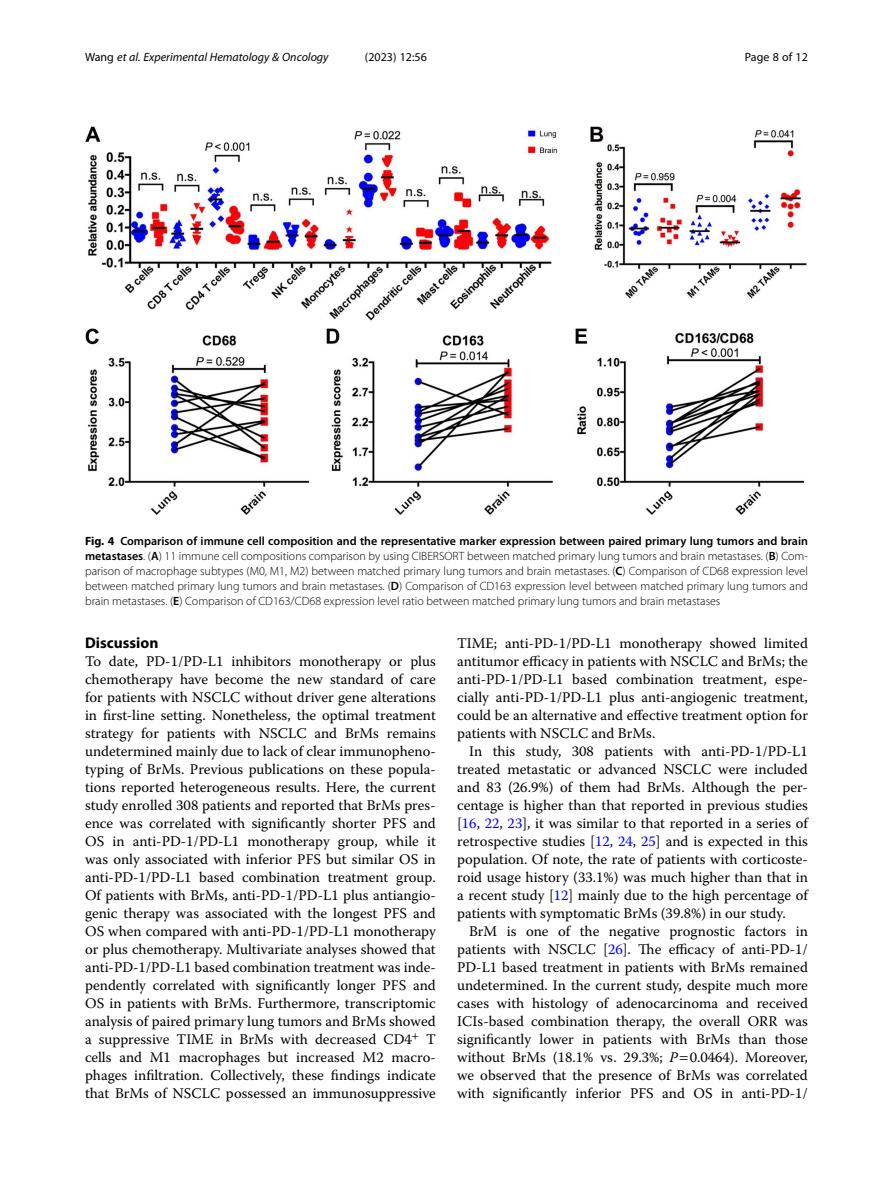
<style>
.page{position:relative;width:893px;height:1191px;background:#fff}
.page>*{position:absolute;margin:0;border:0;box-sizing:border-box;transform-origin:0 0}
.Head_1{font:700 15.45px "Myriad Pro";color:#000}
.Body_Text{font:14.7px/18px "Warnock Pro";color:#000;text-align:justify}
.Body_Text_Indent{font:14.7px/18px "Warnock Pro";color:#000;text-align:justify}
.Figure_Caption{font:300 12px/15px "Myriad Pro";color:#000;text-align:justify}
.t1{font:italic 12px "Myriad Pro";color:#000}
.t2{font:12px "Myriad Pro";color:#000}
.s1{font-style:normal}
.s2{font-weight:700}
.s3{font-weight:600}
.s4{color:#00f}
.s5{font-style:italic}
</style>
<div class="page">
<img style="left:85px;top:126px;width:722px;height:389px">
<p class="t1" style="left:85px;top:50px;width:245px"><span class="s1">Wang</span> et al. Experimental Hematology &amp; Oncology</p>
<p class="t2" style="left:365px;top:50px;width:63px">(2023) 12:56</p>
<p class="t2" style="left:745px;top:50px;width:65px">Page 8 of 12</p>
<p class="Figure_Caption" style="left:85px;top:533px;width:724px"><span class="s2">Fig. 4</span> <span class="s3">Comparison of immune cell composition and the representative marker expression between paired primary lung tumors and brain metastases</span>. (<span class="s3">A</span>) 11 immune cell compositions comparison by using CIBERSORT between matched primary lung tumors and brain metastases. (<span class="s3">B</span>) Com&shy;parison of macrophage subtypes (M0, M1, M2) between matched primary lung tumors and brain metastases. (<span class="s3">C</span>) Comparison of CD68 expression level between matched primary lung tumors and brain metastases. (<span class="s3">D</span>) Comparison of CD163 expression level between matched primary lung tumors and brain metastases. (<span class="s3">E</span>) Comparison of CD163/CD68 expression level ratio between matched primary lung tumors and brain metastases</p>
<p class="Head_1" style="left:85px;top:633px;width:75px">Discussion</p>
<p class="Body_Text" style="left:85px;top:652px;width:352px">To date, PD-1/PD-L1 inhibitors monotherapy or plus chemotherapy have become the new standard of care for patients with NSCLC without driver gene alterations in first-line setting. Nonetheless, the optimal treatment strategy for patients with NSCLC and BrMs remains undetermined mainly due to lack of clear immunopheno&shy;typing of BrMs. Previous publications on these popula&shy;tions reported heterogeneous results. Here, the current study enrolled 308 patients and reported that BrMs pres&shy;ence was correlated with significantly shorter PFS and OS in anti-PD-1/PD-L1 monotherapy group, while it was only associated with inferior PFS but similar OS in anti-PD-1/PD-L1 based combination treatment group.<br>Of patients with BrMs, anti-PD-1/PD-L1 plus antiangio&shy;genic therapy was associated with the longest PFS and OS when compared with anti-PD-1/PD-L1 monotherapy or plus chemotherapy. Multivariate analyses showed that anti-PD-1/PD-L1 based combination treatment was inde&shy;pendently correlated with significantly longer PFS and OS in patients with BrMs. Furthermore, transcriptomic analysis of paired primary lung tumors and BrMs showed a suppressive TIME in BrMs with decreased CD4<sup>+</sup> T cells and M1 macrophages but increased M2 macro&shy;phages infiltration. Collectively, these findings indicate that BrMs of NSCLC possessed an immunosuppressive</p>
<p class="Body_Text" style="left:457px;top:634px;width:352px">TIME; anti-PD-1/PD-L1 monotherapy showed limited antitumor efficacy in patients with NSCLC and BrMs; the anti-PD-1/PD-L1 based combination treatment, espe&shy;cially anti-PD-1/PD-L1 plus anti-angiogenic treatment, could be an alternative and effective treatment option for patients with NSCLC and BrMs.</p>
<p class="Body_Text_Indent" style="left:457px;top:742px;width:352px;text-indent:12px">In this study, 308 patients with anti-PD-1/PD-L1 treated metastatic or advanced NSCLC were included and 83 (26.9%) of them had BrMs. Although the per&shy;centage is higher than that reported in previous studies [<span class="s4">16</span>, <span class="s4">22</span>, <span class="s4">23</span>], it was similar to that reported in a series of retrospective studies [<span class="s4">12</span>, <span class="s4">24</span>, <span class="s4">25</span>] and is expected in this population. Of note, the rate of patients with corticoste&shy;roid usage history (33.1%) was much higher than that in a recent study [<span class="s4">12</span>] mainly due to the high percentage of patients with symptomatic BrMs (39.8%) in our study.</p>
<p class="Body_Text_Indent" style="left:457px;top:922px;width:352px;text-indent:12px">BrM is one of the negative prognostic factors in patients with NSCLC [<span class="s4">26</span>]. The efficacy of anti-PD-1/ PD-L1 based treatment in patients with BrMs remained undetermined. In the current study, despite much more cases with histology of adenocarcinoma and received ICIs-based combination therapy, the overall ORR was significantly lower in patients with BrMs than those without BrMs (18.1% vs. 29.3%; <span class="s5">P</span> 0.0464). Moreover, we observed that the presence of BrMs was correlated with significantly inferior PFS and OS in anti-PD-1/</p>
</div>
